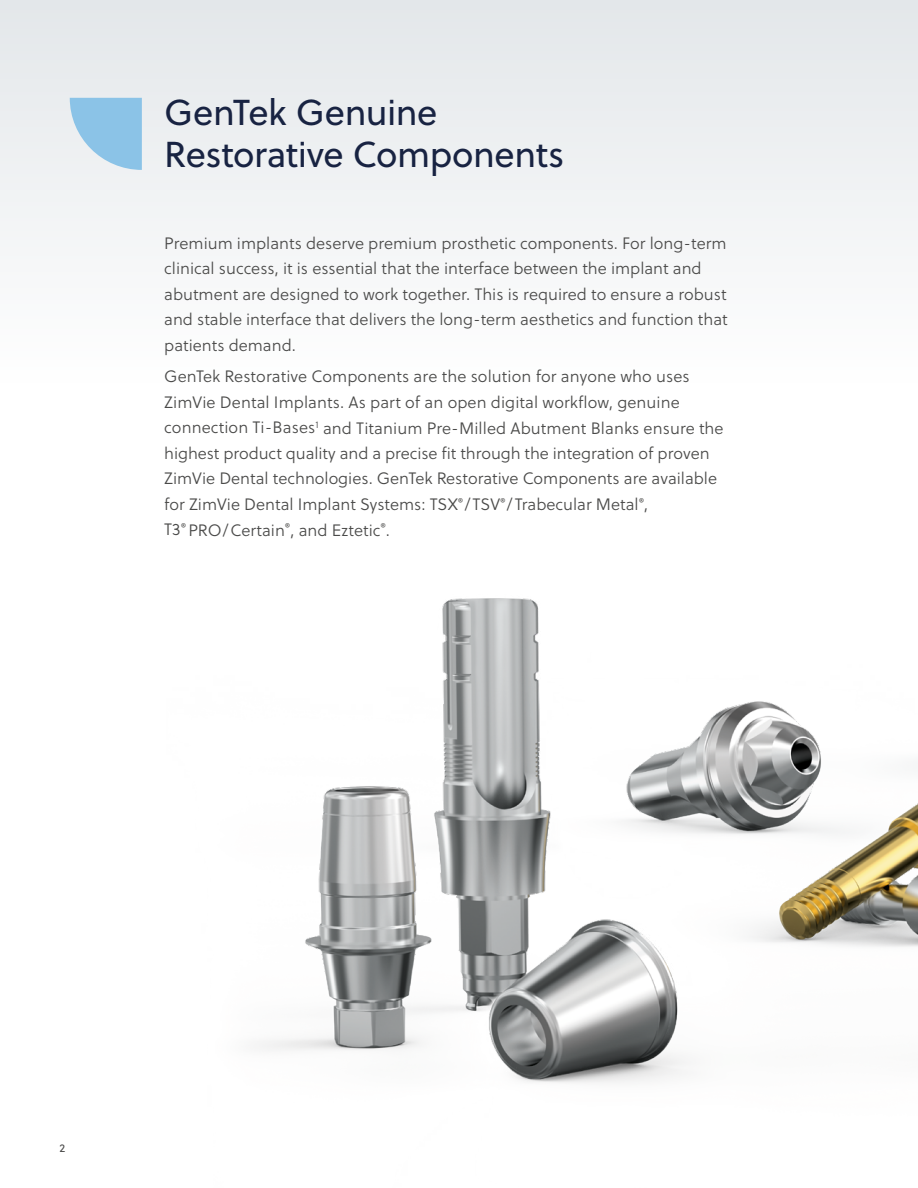
<style>
.page{position:relative;width:918px;height:1188px;background:#fff}
.page>*{position:absolute;margin:0;border:0;box-sizing:border-box;transform-origin:0 0}
.t1{font:36px/42px "Soleil";letter-spacing:-.01em;color:#182342}
.t2{font:16.5px/25.5px "Soleil Lt";color:#4a4a49}
.t3{font:11.25px "Soleil";color:#4a4a49}
</style>
<div class="page">
<div style="left:0;top:0;width:918px;height:784px;background:linear-gradient(to bottom,#eaedef,#fff)"></div>
<svg style="left:70px;top:98px;width:72px;height:72px;background:#a0cce9"></svg>
<img style="left:167px;top:491px;width:751px;height:592px">
<h1 class="t1" style="left:164px;top:92px;width:402px">GenTek Genuine<br>Restorative Components</h1>
<p class="t2" style="left:164px;top:231px;width:565px">Premium implants deserve premium prosthetic components. For long-term clinical success, it is essential that the interface between the implant and abutment are designed to work together. This is required to ensure a robust and stable interface that delivers the long-term aesthetics and function that patients demand.</p>
<p class="t2" style="left:164px;top:365px;width:561px">GenTek Restorative Components are the solution for anyone who uses ZimVie Dental Implants. As part of an open digital workflow, genuine connection Ti-Bases<sup>1</sup> and Titanium Pre-Milled Abutment Blanks ensure the highest product quality and a precise fit through the integration of proven ZimVie Dental technologies. GenTek Restorative Components are available for ZimVie Dental Implant Systems: TSX<sup>®</sup>/ TSV<sup>®</sup>/ Trabecular Metal<sup>®</sup>,<br>T3<sup>®</sup> PRO/ Certain<sup>®</sup>, and Eztetic<sup>®</sup>.</p>
<p class="t3" style="left:60px;top:1141px;width:7px">2</p>
</div>
